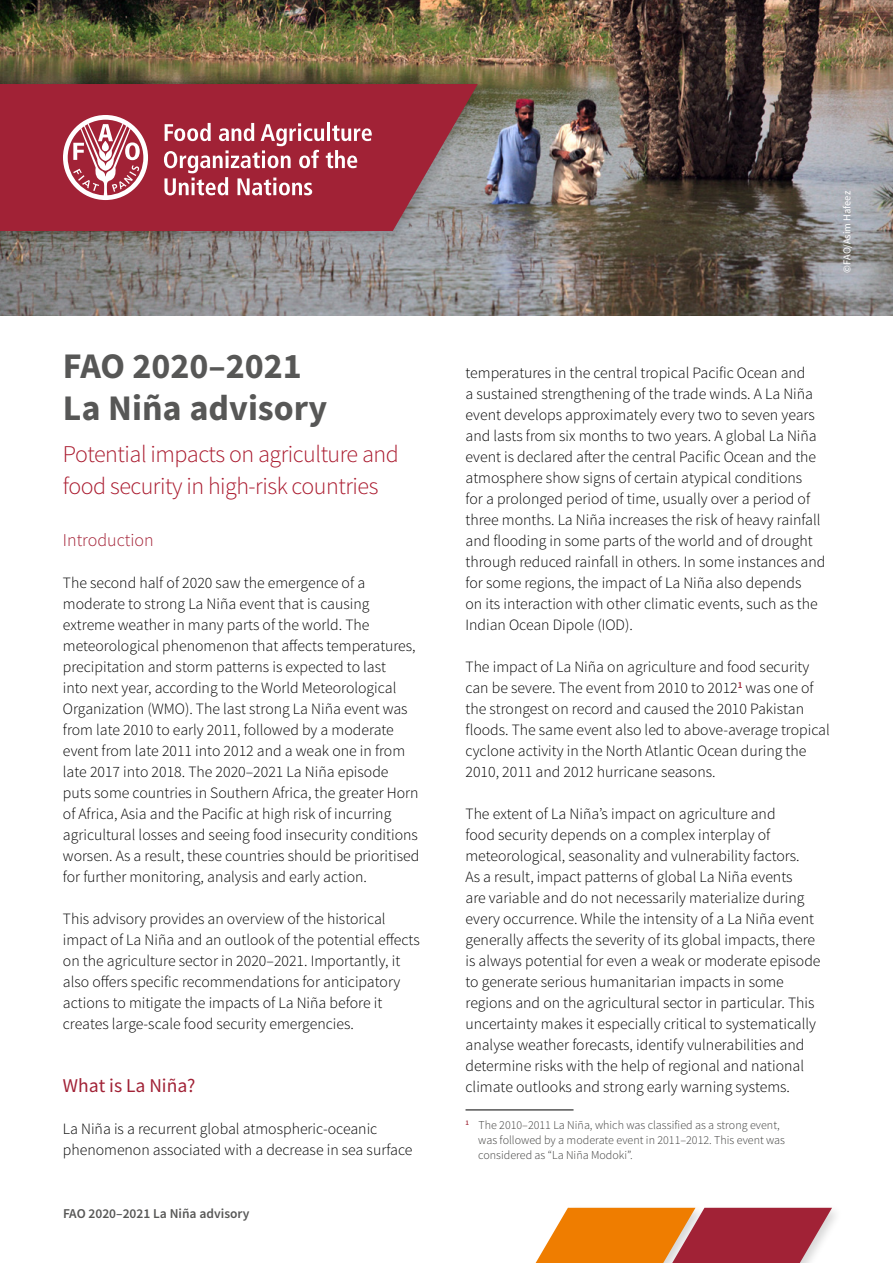
<style>
.page{position:relative;width:893px;height:1263px;background:#fff}
.page>*{position:absolute;margin:0;border:0;box-sizing:border-box;transform-origin:0 0}
.t1{font:700 36px/42px "Source Sans Pro";color:#575756}
.t2{font:300 24px/31.5px "Source Sans Pro";letter-spacing:-.02em;color:#aa1b2f}
.t3{font:19.5px "Source Sans Pro";color:#a12236}
.t4{font:300 18px "Source Sans Pro";color:#a32035}
.t5{font:300 15.75px/21px "Source Sans Pro";color:#000}
.t6{font:600 13.5px "Source Sans Pro";color:#575756}
.t7{font:300 12px/15px "Source Sans Pro";color:#3c3c3b}
.t8{font:10.5px "Source Sans Pro";color:#fff}
</style>
<div class="page">
<img style="left:0;top:0;width:893px;height:315px">
<div style="left:0;top:80px;width:490px;height:164px;background:#000;opacity:.16"></div>
<svg style="left:0;top:84px;width:478px;height:147px;background:#9f3142"></svg>
<svg style="left:63px;top:115px;width:85px;height:85px"></svg>
<svg style="left:164px;top:123px;width:208px;height:72px"></svg>
<div style="left:567px;top:1203px;width:277px;height:60px;background:#000;opacity:.16"></div>
<svg style="left:536px;top:1208px;width:296px;height:55px;background:#ce6638"></svg>
<hr style="left:465px;top:1109px;width:108px;height:1px;background:#000">
<h1 class="t1" style="left:63px;top:346px;width:266px">FAO 2020–2021<br>La Niña advisory</h1>
<h2 class="t2" style="left:63px;top:438px;width:337px">Potential impacts on agriculture and food security in high-risk countries</h2>
<p class="t4" style="left:63px;top:529px;width:92px">Introduction</p>
<p class="t5" style="left:63px;top:572px;width:358px">The second half of 2020 saw the emergence of a moderate to strong La Niña event that is causing extreme weather in many parts of the world. The meteorological phenomenon that affects temperatures, precipitation and storm patterns is expected to last<br>into next year, according to the World Meteorological Organization (WMO). The last strong La Niña event was from late 2010 to early 2011, followed by a moderate event from late 2011 into 2012 and a weak one in from late 2017 into 2018. The 2020–2021 La Niña episode puts some countries in Southern Africa, the greater Horn of Africa, Asia and the Pacific at high risk of incurring agricultural losses and seeing food insecurity conditions worsen. As a result, these countries should be prioritised for further monitoring, analysis and early action.</p>
<p class="t5" style="left:63px;top:908px;width:358px">This advisory provides an overview of the historical impact of La Niña and an outlook of the potential effects on the agriculture sector in 2020–2021. Importantly, it also offers specific recommendations for anticipatory actions to mitigate the impacts of La Niña before it creates large-scale food security emergencies.</p>
<p class="t3" style="left:63px;top:1073px;width:134px">What is La Niña?</p>
<p class="t5" style="left:63px;top:1118px;width:351px">La Niña is a recurrent global atmospheric-oceanic phenomenon associated with a decrease in sea surface</p>
<p class="t6" style="left:63px;top:1205px;width:188px">FAO 2020–2021 La Niña advisory</p>
<p class="t8" style="left:840px;top:272px;width:83px;rotate:-90deg">©FAO/Asim Hafeez</p>
<p class="t5" style="left:465px;top:362px;width:361px">temperatures in the central tropical Pacific Ocean and<br>a sustained strengthening of the trade winds. A La Niña event develops approximately every two to seven years and lasts from six months to two years. A global La Niña event is declared after the central Pacific Ocean and the atmosphere show signs of certain atypical conditions<br>for a prolonged period of time, usually over a period of three months. La Niña increases the risk of heavy rainfall and flooding in some parts of the world and of drought through reduced rainfall in others. In some instances and for some regions, the impact of La Niña also depends<br>on its interaction with other climatic events, such as the Indian Ocean Dipole (IOD).</p>
<p class="t5" style="left:465px;top:656px;width:366px">The impact of La Niña on agriculture and food security can be severe. The event from 2010 to 2012<sup>1</sup> was one of the strongest on record and caused the 2010 Pakistan floods. The same event also led to above-average tropical cyclone activity in the North Atlantic Ocean during the 2010, 2011 and 2012 hurricane seasons.</p>
<p class="t5" style="left:465px;top:803px;width:357px">The extent of La Niña’s impact on agriculture and<br>food security depends on a complex interplay of meteorological, seasonality and vulnerability factors.<br>As a result, impact patterns of global La Niña events<br>are variable and do not necessarily materialize during every occurrence. While the intensity of a La Niña event generally affects the severity of its global impacts, there is always potential for even a weak or moderate episode to generate serious humanitarian impacts in some regions and on the agricultural sector in particular. This uncertainty makes it especially critical to systematically analyse weather forecasts, identify vulnerabilities and determine risks with the help of regional and national climate outlooks and strong early warning systems.</p>
<p class="t7" style="left:478px;top:1118px;width:308px;text-indent:-13px"><sup>1</sup> The 2010–2011 La Niña, which was classified as a strong event, was followed by a moderate event in 2011–2012. This event was considered as “La Niña Modoki”.</p>
</div>
